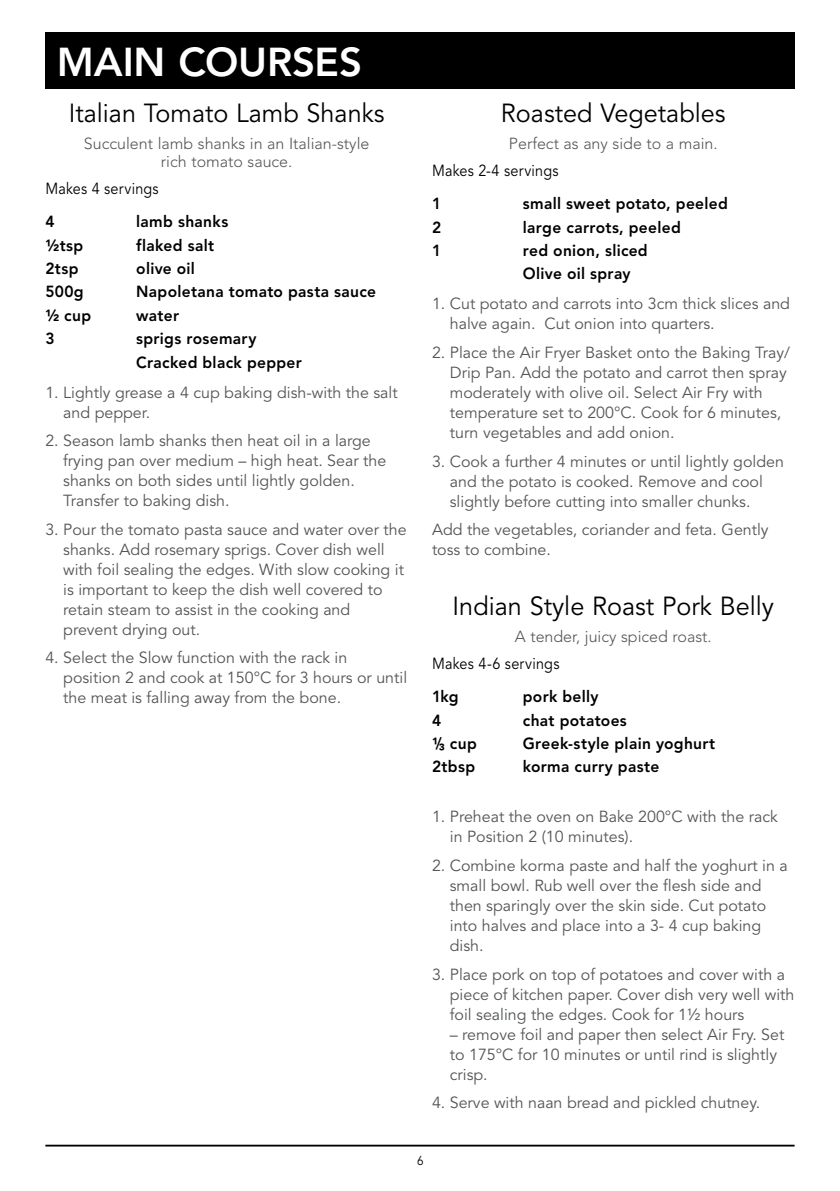
<style>
.page{position:relative;width:840px;height:1191px;background:#fff}
.page>*{position:absolute;margin:0;border:0;box-sizing:border-box;transform-origin:0 0}
.t1{font:800 40px "Avenir LT Std";letter-spacing:-.005em;color:#fff}
.t2{font:26px "Avenir LT Std";color:#000}
.t3{font:16px/20px "Avenir LT Std";color:#545555}
.t4{font:800 16px/23.4px "Avenir LT Std";letter-spacing:.02em;color:#000}
.t5{font:300 16px/18px "Avenir LT Std";color:#545555;text-align:center}
.t6{font:16px "Avenir LT Std";letter-spacing:.015em;color:#000;scale:.9 1}
.t7{font:12.8px "Avenir LT Std";color:#000;scale:.9 1}
</style>
<div class="page">
<hr style="left:45px;top:1144px;width:749px;height:2px;background:#000">
<div style="left:45px;top:32px;width:749px;height:57px;background:#000"></div>
<h1 class="t1" style="left:57px;top:38px;width:306px">MAIN COURSES</h1>
<h2 class="t2" style="left:69px;top:98px;width:317px">Italian Tomato Lamb Shanks</h2>
<p class="t5" style="left:84px;top:134px;width:287px">Succulent lamb shanks in an Italian-style rich tomato sauce.</p>
<p class="t6" style="left:45px;top:179px;width:127px">Makes 4 servings</p>
<p class="t4" style="left:45px;top:210px;width:11px">4</p>
<p class="t4" style="left:136px;top:210px;width:93px">lamb shanks</p>
<p class="t4" style="left:45px;top:233px;width:39px">1/2tsp</p>
<p class="t4" style="left:136px;top:233px;width:79px">flaked salt</p>
<p class="t4" style="left:45px;top:257px;width:35px">2tsp</p>
<p class="t4" style="left:136px;top:257px;width:60px">olive oil</p>
<p class="t4" style="left:45px;top:280px;width:40px">500g</p>
<p class="t4" style="left:136px;top:280px;width:241px">Napoletana tomato pasta sauce</p>
<p class="t4" style="left:45px;top:304px;width:47px">1/2 cup</p>
<p class="t4" style="left:136px;top:304px;width:44px">water</p>
<p class="t4" style="left:45px;top:327px;width:11px">3</p>
<p class="t4" style="left:136px;top:327px;width:167px">sprigs rosemary<br>Cracked black pepper</p>
<p class="t3" style="left:63px;top:383px;width:336px;text-indent:-18px">1. Lightly grease a 4 cup baking dish-with the salt and pepper.</p>
<p class="t3" style="left:63px;top:431px;width:324px;text-indent:-18px">2. Season lamb shanks then heat oil in a large frying pan over medium – high heat. Sear the shanks on both sides until lightly golden.<br>Transfer to baking dish.</p>
<p class="t3" style="left:63px;top:520px;width:345px;text-indent:-18px">3. Pour the tomato pasta sauce and water over the shanks. Add rosemary sprigs. Cover dish well with foil sealing the edges. With slow cooking it is important to keep the dish well covered to retain steam to assist in the cooking and prevent drying out.</p>
<p class="t3" style="left:63px;top:648px;width:345px;text-indent:-18px">4. Select the Slow function with the rack in position 2 and cook at 150°C for 3 hours or until the meat is falling away from the bone.</p>
<h2 class="t2" style="left:500px;top:98px;width:226px">Roasted Vegetables</h2>
<p class="t5" style="left:508px;top:134px;width:210px">Perfect as any side to a main.</p>
<p class="t6" style="left:432px;top:161px;width:142px">Makes 2-4 servings</p>
<p class="t4" style="left:432px;top:192px;width:11px">1</p>
<p class="t4" style="left:522px;top:192px;width:206px">small sweet potato, peeled</p>
<p class="t4" style="left:432px;top:215px;width:11px">2</p>
<p class="t4" style="left:522px;top:215px;width:159px">large carrots, peeled</p>
<p class="t4" style="left:432px;top:239px;width:11px">1</p>
<p class="t4" style="left:522px;top:239px;width:126px">red onion, sliced<br>Olive oil spray</p>
<p class="t3" style="left:449px;top:294px;width:341px;text-indent:-18px">1. Cut potato and carrots into 3cm thick slices and halve again. Cut onion into quarters.</p>
<p class="t3" style="left:449px;top:343px;width:341px;text-indent:-18px">2. Place the Air Fryer Basket onto the Baking Tray/ Drip Pan. Add the potato and carrot then spray moderately with olive oil. Select Air Fry with temperature set to 200°C. Cook for 6 minutes, turn vegetables and add onion.</p>
<p class="t3" style="left:449px;top:451px;width:335px;text-indent:-18px">3. Cook a further 4 minutes or until lightly golden and the potato is cooked. Remove and cool slightly before cutting into smaller chunks.</p>
<p class="t3" style="left:432px;top:520px;width:338px">Add the vegetables, coriander and feta. Gently toss to combine.</p>
<h2 class="t2" style="left:452px;top:591px;width:323px">Indian Style Roast Pork Belly</h2>
<p class="t5" style="left:514px;top:627px;width:198px">A tender, juicy spiced roast.</p>
<p class="t6" style="left:432px;top:654px;width:143px">Makes 4-6 servings</p>
<p class="t4" style="left:432px;top:685px;width:28px">1kg</p>
<p class="t4" style="left:522px;top:685px;width:77px">pork belly</p>
<p class="t4" style="left:432px;top:708px;width:11px">4</p>
<p class="t4" style="left:522px;top:708px;width:105px">chat potatoes</p>
<p class="t4" style="left:432px;top:732px;width:46px">¹/³ cup</p>
<p class="t4" style="left:522px;top:732px;width:194px">Greek-style plain yoghurt</p>
<p class="t4" style="left:432px;top:755px;width:45px">2tbsp</p>
<p class="t4" style="left:522px;top:755px;width:138px">korma curry paste</p>
<p class="t3" style="left:449px;top:807px;width:329px;text-indent:-18px">1. Preheat the oven on Bake 200°C with the rack in Position 2 (10 minutes).</p>
<p class="t3" style="left:449px;top:856px;width:339px;text-indent:-18px">2. Combine korma paste and half the yoghurt in a small bowl. Rub well over the flesh side and then sparingly over the skin side. Cut potato into halves and place into a 3- 4 cup baking dish.</p>
<p class="t3" style="left:449px;top:964px;width:346px;text-indent:-18px">3. Place pork on top of potatoes and cover with a piece of kitchen paper. Cover dish very well with foil sealing the edges. Cook for 1½ hours</p>
<p class="t3" style="left:449px;top:1024px;width:336px">– remove foil and paper then select Air Fry. Set to 175°C for 10 minutes or until rind is slightly crisp.</p>
<p class="t3" style="left:432px;top:1093px;width:329px">4. Serve with naan bread and pickled chutney.</p>
<p class="t7" style="left:417px;top:1153px;width:9px">6</p>
</div>
